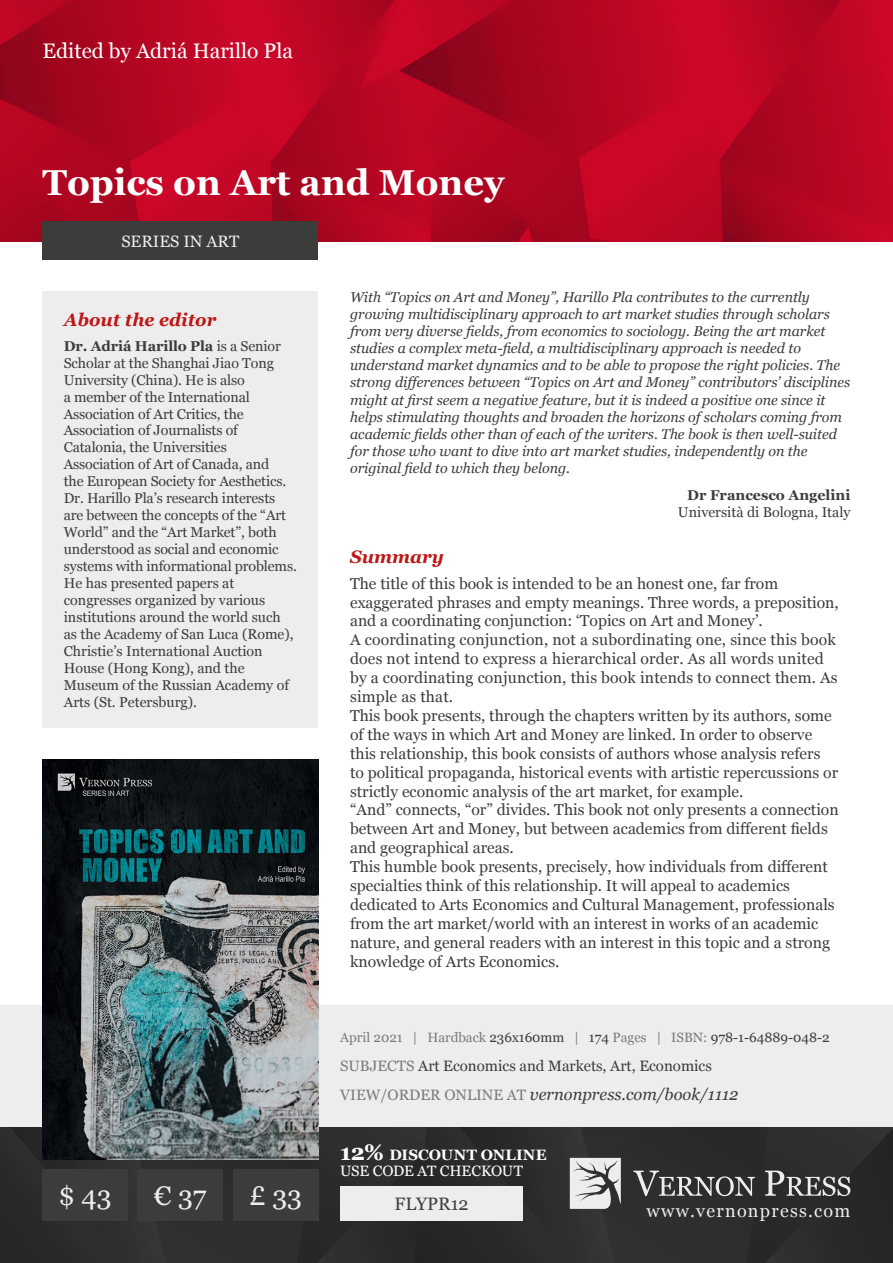
<style>
.page{position:relative;width:893px;height:1263px;background:#fff}
.page>*{position:absolute;margin:0;border:0;box-sizing:border-box;transform-origin:0 0}
.t1{font:700 36px "Georgia";color:#fff}
.t2{font:27px "Georgia";color:#ededed}
.t3{font:21px "Georgia";color:#fff}
.t4{font:italic 700 18px "Georgia";color:#be1716}
.t5{font:18px "Georgia";letter-spacing:.07em;color:#ededed}
.t6{font:18px "Georgia";color:#404040}
.t7{font:italic 16.5px "Georgia";color:#3c3c3b}
.t8{font:16.5px "Georgia";color:#ededed}
.t9{font:15.75px/18.9px "Georgia";color:#3c3c3b}
.t10{font:15px "Georgia";color:#3c3c3b}
.t11{font:15px/16.5px "Georgia";letter-spacing:-.015em;color:#fff}
.t12{font:italic 14.25px/17.1px "Georgia";letter-spacing:-.005em;color:#3c3c3b}
.t13{font:14.25px/17px "Georgia";letter-spacing:-.01em;color:#3c3c3b}
.t14{font:700 14.25px "Georgia";color:#3c3c3b}
.t15{font:13.5px "Georgia";color:#7c7b7b}
.s1{font-weight:700}
.s2{color:#3c3c3b}
.s3{color:#7c7b7b}
.s4{font-style:normal;font-size:15px;color:#7c7b7b}
.s5{font-weight:700;font-size:22.5px}
</style>
<div class="page">
<img style="left:0;top:0;width:893px;height:242px">
<div style="left:0;top:1127px;width:893px;height:136px;background:#2d2d2d"></div>
<svg style="left:633px;top:1170px;width:122px;height:26px;background:#5b5b5b"></svg>
<svg style="left:765px;top:1170px;width:85px;height:26px;background:#636363"></svg>
<svg style="left:570px;top:1158px;width:51px;height:51px;background:#c2c2c2"></svg>
<div style="left:43px;top:291px;width:275px;height:436px;background:#ededed"></div>
<div style="left:0;top:1005px;width:893px;height:122px;background:#ededed"></div>
<div style="left:43px;top:1169px;width:85px;height:51px;background:#3c3c3b"></div>
<div style="left:138px;top:1169px;width:85px;height:51px;background:#3c3c3b"></div>
<div style="left:233px;top:1169px;width:85px;height:51px;background:#3c3c3b"></div>
<div style="left:340px;top:1186px;width:183px;height:34px;background:#ededed"></div>
<img style="left:43px;top:759px;width:275px;height:400px">
<div style="left:43px;top:221px;width:275px;height:38px;background:#3c3c3b"></div>
<h3 class="t3" style="left:43px;top:36px;width:252px">Edited by Adriá Harillo Pla</h3>
<h1 class="t1" style="left:43px;top:155px;width:463px">Topics on Art and Money</h1>
<p class="t8" style="left:121px;top:229px;width:119px">SERIES IN ART</p>
<p class="t4" style="left:64px;top:306px;width:154px">About the editor</p>
<p class="t13" style="left:64px;top:337px;width:235px"><span class="s1">Dr. Adriá Harillo Pla</span> is a Senior<br>Scholar at the Shanghai Jiao Tong<br>University (China). He is also<br>a member of the International<br>Association of Art Critics, the<br>Association of Journalists of<br>Catalonia, the Universities<br>Association of Art of Canada, and<br>the European Society for Aesthetics.<br>Dr. Harillo Pla’s research interests are between the concepts of the “Art<br>World” and the “Art Market”, both understood as social and economic systems with informational problems.<br>He has presented papers at congresses organized by various institutions around the world such as the Academy of San Luca (Rome),<br>Christie’s International Auction<br>House (Hong Kong), and the<br>Museum of the Russian Academy of<br>Arts (St. Petersburg).</p>
<p class="t12" style="left:350px;top:288px;width:502px">With “Topics on Art and Money”, Harillo Pla contributes to the currently growing multidisciplinary approach to art market studies through scholars from very diverse fields, from economics to sociology. Being the art market studies a complex meta-field, a multidisciplinary approach is needed to understand market dynamics and to be able to propose the right policies. The strong differences between “Topics on Art and Money” contributors’ disciplines might at first seem a negative feature, but it is indeed a positive one since it helps stimulating thoughts and broaden the horizons of scholars coming from academic fields other than of each of the writers. The book is then well-suited for those who want to dive into art market studies, independently on the original field to which they belong.</p>
<p class="t14" style="left:687px;top:484px;width:165px">Dr Francesco Angelini</p>
<p class="t13" style="left:678px;top:503px;width:174px">Università di Bologna, Italy</p>
<p class="t4" style="left:350px;top:543px;width:95px">Summary</p>
<p class="t9" style="left:350px;top:573px;width:490px">The title of this book is intended to be an honest one, far from exaggerated phrases and empty meanings. Three words, a preposition, and a coordinating conjunction: ‘Topics on Art and Money’.<br>A coordinating conjunction, not a subordinating one, since this book does not intend to express a hierarchical order. As all words united by a coordinating conjunction, this book intends to connect them. As simple as that.<br>This book presents, through the chapters written by its authors, some of the ways in which Art and Money are linked. In order to observe this relationship, this book consists of authors whose analysis refers<br>to political propaganda, historical events with artistic repercussions or strictly economic analysis of the art market, for example.<br>“And” connects, “or” divides. This book not only presents a connection between Art and Money, but between academics from different fields and geographical areas.<br>This humble book presents, precisely, how individuals from different specialties think of this relationship. It will appeal to academics dedicated to Arts Economics and Cultural Management, professionals from the art market/world with an interest in works of an academic nature, and general readers with an interest in this topic and a strong knowledge of Arts Economics.</p>
<p class="t15" style="left:340px;top:1027px;width:491px">April 2021 | Hardback <span class="s2">236x160mm</span> | <span class="s2">174</span> Pages | ISBN: <span class="s2">978-1-64889-048-2</span></p>
<p class="t10" style="left:340px;top:1055px;width:373px"><span class="s3">SUBJECTS</span> Art Economics and Markets, Art, Economics</p>
<p class="t7" style="left:340px;top:1082px;width:400px"><span class="s4">VIEW/ORDER ONLINE AT</span> vernonpress.com/book/1112</p>
<p class="t11" style="left:340px;top:1146px;width:208px"><span class="s5">12%</span> <span class="s1">DISCOUNT ONLINE<br></span>USE CODE AT CHECKOUT</p>
<h2 class="t2" style="left:58px;top:1176px;width:55px">$ 43</h2>
<h2 class="t2" style="left:154px;top:1176px;width:54px">€ 37</h2>
<h2 class="t2" style="left:249px;top:1176px;width:55px">£ 33</h2>
<p class="t6" style="left:395px;top:1191px;width:76px">FLYPR12</p>
<p class="t5" style="left:647px;top:1197px;width:205px">www.vernonpress.com</p>
</div>
